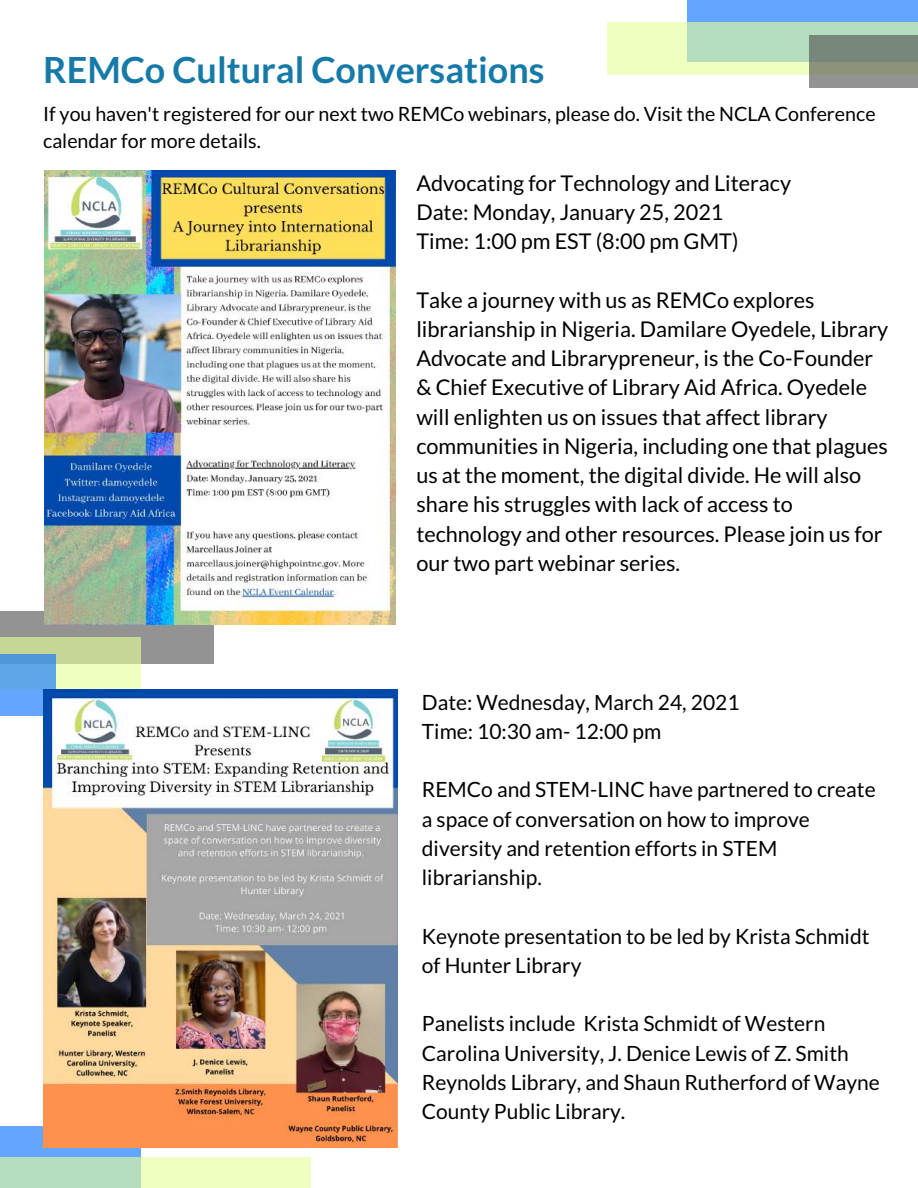
<style>
.page{position:relative;width:918px;height:1188px;background:#fff}
.page>*{position:absolute;margin:0;border:0;box-sizing:border-box;transform-origin:0 0}
.t1{font:700 36px "Lato";color:#157aa8}
.t2{font:21.6px/29.2px "Lato";color:#000}
.t3{font:21px/29.2px "Lato";color:#000}
.t4{font:19.65px/27.5px "Lato";color:#000}
</style>
<div class="page">
<div style="left:0;top:611px;width:214px;height:52px;background:#939393"></div>
<svg style="left:0;top:637px;width:141px;height:52px;background:#d5e6a6"></svg>
<div style="left:0;top:654px;width:56px;height:62px;background:linear-gradient(to bottom,#559fd7,#68a9ff)"></div>
<div style="left:0;top:1126px;width:141px;height:62px;background:#64a6ff"></div>
<img style="left:43px;top:689px;width:355px;height:458px">
<svg style="left:0;top:1157px;width:311px;height:31px;background:#d3efbf"></svg>
<div style="left:687px;top:0;width:231px;height:62px;background:#64a6ff"></div>
<svg style="left:607px;top:23px;width:311px;height:52px;background:#cfecbe"></svg>
<div style="left:809px;top:36px;width:109px;height:52px;background:linear-gradient(to bottom,#6f8473,#97968d)"></div>
<img style="left:45px;top:170px;width:351px;height:455px">
<h1 class="t1" style="left:43px;top:48px;width:503px">REMCo Cultural Conversations</h1>
<p class="t4" style="left:43px;top:100px;width:834px">If you haven't registered for our next two REMCo webinars, please do. Visit the NCLA Conference calendar for more details.</p>
<p class="t2" style="left:416px;top:168px;width:376px">Advocating for Technology and Literacy<br>Date: Monday, January 25, 2021<br>Time: 1:00 pm EST (8:00 pm GMT)</p>
<p class="t2" style="left:416px;top:285px;width:473px">Take a journey with us as REMCo explores librarianship in Nigeria. Damilare Oyedele, Library Advocate and Librarypreneur, is the Co-Founder &amp; Chief Executive of Library Aid Africa. Oyedele will enlighten us on issues that affect library communities in Nigeria, including one that plagues us at the moment, the digital divide. He will also share his struggles with lack of access to technology and other resources. Please join us for our two part webinar series.</p>
<p class="t3" style="left:422px;top:687px;width:319px">Date: Wednesday, March 24, 2021<br>Time: 10:30 am- 12:00 pm</p>
<p class="t3" style="left:422px;top:775px;width:455px">REMCo and STEM-LINC have partnered to create a space of conversation on how to improve diversity and retention efforts in STEM librarianship.</p>
<p class="t3" style="left:422px;top:921px;width:449px">Keynote presentation to be led by Krista Schmidt of Hunter Library</p>
<p class="t3" style="left:422px;top:1009px;width:459px">Panelists include Krista Schmidt of Western Carolina University, J. Denice Lewis of Z. Smith Reynolds Library, and Shaun Rutherford of Wayne County Public Library.</p>
</div>
